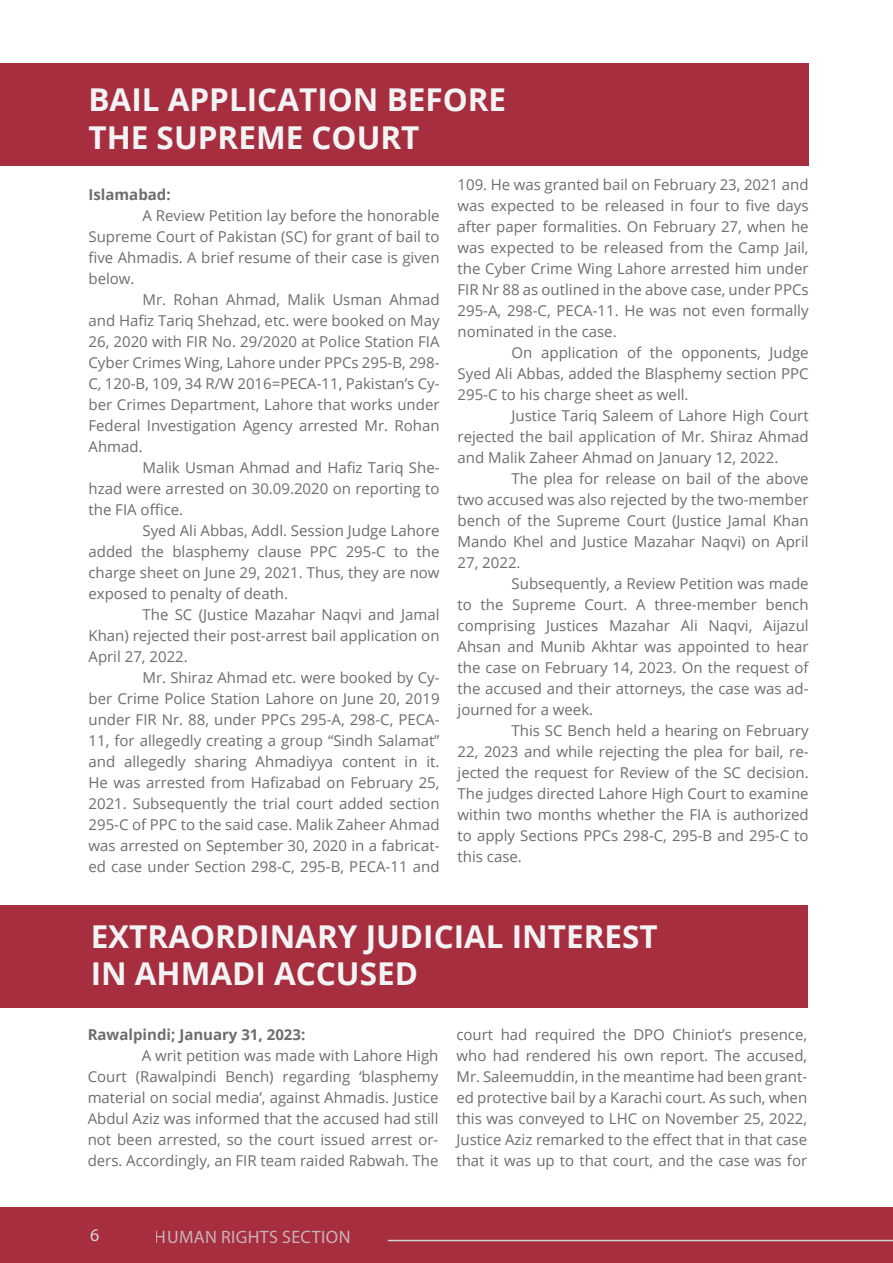
<style>
.page{position:relative;width:893px;height:1263px;background:#fff}
.page>*{position:absolute;margin:0;border:0;box-sizing:border-box;transform-origin:0 0}
.t1{font:700 31.5px/37.8px "Open Sans";color:#f2f3f4}
.t2{font:18px "Myriad Pro";letter-spacing:.02em;color:#d1d2d4}
.t3{font:15px/21px "Open Sans";color:#6c6d70;text-align:justify}
.t4{font:700 15px "Open Sans";color:#6c6d70}
.s1{color:#165a70}
</style>
<div class="page">
<div style="left:0;top:1207px;width:893px;height:56px;background:#a62e3f"></div>
<hr style="left:388px;top:1240px;width:505px;height:1px;background:#d1d2d4">
<div style="left:0;top:64px;width:808px;height:102px;background:#a62e3f"></div>
<div style="left:0;top:905px;width:807px;height:103px;background:#a62e3f"></div>
<h1 class="t1" style="left:88px;top:80px;width:419px">BAIL APPLICATION BEFORE<br>THE SUPREME COURT</h1>
<p class="t4" style="left:88px;top:184px;width:84px">Islamabad:</p>
<p class="t3" style="left:88px;top:205px;width:353px;text-indent:54px">A Review Petition lay before the honorable Supreme Court of Pakistan (SC) for grant of bail to five Ahmadis. A brief resume of their case is given below.</p>
<p class="t3" style="left:88px;top:289px;width:353px;text-indent:54px">Mr. Rohan Ahmad, Malik Usman Ahmad and Hafiz Tariq Shehzad, etc. were booked on May 26, 2020 with FIR No. 29/2020 at Police Station FIA Cyber Crimes Wing, Lahore under PPCs 295-B, 298- C, 120-B, 109, 34 R/W 2016=PECA-11, Pakistan’s Cy&shy;ber Crimes Department, Lahore that works under Federal Investigation Agency arrested Mr. Rohan Ahmad.</p>
<p class="t3" style="left:88px;top:457px;width:353px;text-indent:54px">Malik Usman Ahmad and Hafiz Tariq She&shy;hzad were arrested on 30.09.2020 on reporting to the FIA office.</p>
<p class="t3" style="left:88px;top:520px;width:353px;text-indent:54px">Syed Ali Abbas, Addl. Session Judge Lahore added the blasphemy clause PPC 295-C to the charge sheet on June 29, 2021. Thus, they are now exposed to penalty of death.</p>
<p class="t3" style="left:88px;top:604px;width:353px;text-indent:54px">The SC (Justice Mazahar Naqvi and Jamal Khan) rejected their post-arrest bail application on April 27, 2022.</p>
<p class="t3" style="left:88px;top:667px;width:353px;text-indent:54px">Mr. Shiraz Ahmad etc. were booked by Cy&shy;ber Crime Police Station Lahore on June 20, 2019 under FIR Nr. 88, under PPCs 295-A, 298-C, PECA-11, for allegedly creating a group “Sindh Salamat” and allegedly sharing Ahmadiyya content in it.<br>He was arrested from Hafizabad on February 25, 2021. Subsequently the trial court added section 295-C of PPC to the said case. Malik Zaheer Ahmad was arrested on September 30, 2020 in a fabricat&shy;ed case under Section 298-C, 295-B, PECA-11 and</p>
<p class="t3" style="left:458px;top:173px;width:353px">109. He was granted bail on February 23, 2021 and was expected to be released in four to five days after paper formalities. On February 27, when he was expected to be released from the Camp Jail, the Cyber Crime Wing Lahore arrested him under FIR Nr 88 as outlined in the above case, under PPCs 295-A, 298-C, PECA-11. He was not even formally nominated in the case.</p>
<p class="t3" style="left:458px;top:341px;width:353px;text-indent:54px">On application of the opponents, Judge Syed Ali Abbas, added the Blasphemy section PPC 295-C to his charge sheet as well.</p>
<p class="t3" style="left:458px;top:404px;width:353px;text-indent:54px">Justice Tariq Saleem of Lahore High Court rejected the bail application of Mr. Shiraz Ahmad and Malik Zaheer Ahmad on January 12, 2022.</p>
<p class="t3" style="left:458px;top:467px;width:353px;text-indent:54px">The plea for release on bail of the above two accused was also rejected by the two-member bench of the Supreme Court (Justice Jamal Khan Mando Khel and Justice Mazahar Naqvi) on April 27, 2022.</p>
<p class="t3" style="left:458px;top:572px;width:353px;text-indent:54px">Subsequently, a Review Petition was made to the Supreme Court. A three-member bench comprising Justices Mazahar Ali Naqvi, Aijazul Ahsan and Munib Akhtar was appointed to hear the case on February 14, 2023. On the request of the accused and their attorneys, the case was ad&shy;journed for a week.</p>
<p class="t3" style="left:458px;top:719px;width:353px;text-indent:54px">This SC Bench held a hearing on February 22, 2023 and while rejecting the plea for bail, re&shy;jected the request for Review of the SC decision.<br>The judges directed Lahore High Court to examine within two months whether the FIA is authorized to apply Sections PPCs 298-C, 295-B and 295-C to this case.</p>
<h1 class="t1" style="left:91px;top:916px;width:569px">EXTRAORDINARY JUDICIAL INTEREST<br>IN AHMADI ACCUSED</h1>
<p class="t4" style="left:88px;top:1024px;width:219px">Rawalpindi; January 31, 2023:</p>
<p class="t3" style="left:88px;top:1045px;width:352px;text-indent:54px">A writ petition was made with Lahore High Court (Rawalpindi Bench) regarding ‘blasphemy material on social media’, against Ahmadis. Justice Abdul Aziz was informed that the accused had still not been arrested, so the court issued arrest or&shy;ders. Accordingly, an FIR team raided Rabwah. The</p>
<p class="t3" style="left:456px;top:1024px;width:352px">court had required the DPO Chiniot’s presence, who had rendered his own report. The accused, Mr. Saleemuddin, in the meantime had been grant&shy;ed protective bail by a Karachi court. As such, when this was conveyed to LHC on November 25, 2022, Justice Aziz remarked to the effect that in that case that it was up to that court, and the case was for</p>
<p class="t2" style="left:90px;top:1224px;width:12px">6<span class="s1">6</span></p>
<p class="t2" style="left:155px;top:1226px;width:197px">HUMAN RIGHTS SECTION</p>
</div>
